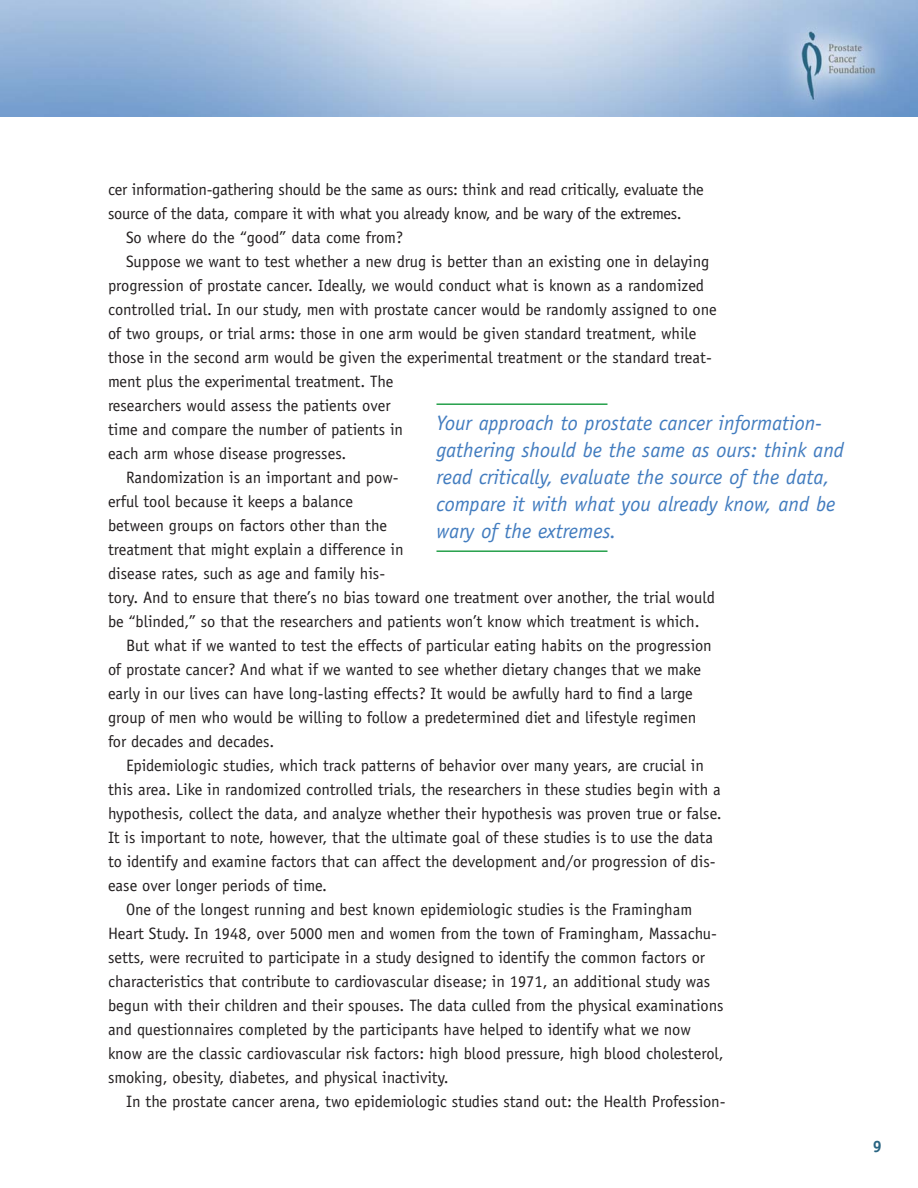
<style>
.page{position:relative;width:918px;height:1188px;background:#fff}
.page>*{position:absolute;margin:0;border:0;box-sizing:border-box;transform-origin:0 0}
.t1{font:italic 21px/27px "Officina Sans";color:#427cbf}
.t2{font:16.5px "Officina Sans";color:#231f20}
.t3{font:700 16.5px "Officina Sans";color:#296482}
</style>
<div class="page">
<img style="left:0;top:0;width:918px;height:116px">
<hr style="left:436px;top:403px;width:172px;height:2px;background:#25a04a">
<hr style="left:436px;top:550px;width:172px;height:2px;background:#25a04a">
<p class="t2" style="left:108px;top:183px;width:597px">cer information-gathering should be the same as ours: think and read critically, evaluate the</p>
<p class="t2" style="left:108px;top:207px;width:575px">source of the data, compare it with what you already know, and be wary of the extremes.</p>
<p class="t2" style="left:126px;top:231px;width:279px">So where do the “good” data come from?</p>
<p class="t2" style="left:126px;top:255px;width:585px">Suppose we want to test whether a new drug is better than an existing one in delaying</p>
<p class="t2" style="left:108px;top:279px;width:598px">progression of prostate cancer. Ideally, we would conduct what is known as a randomized</p>
<p class="t2" style="left:108px;top:303px;width:610px">controlled trial. In our study, men with prostate cancer would be randomly assigned to one</p>
<p class="t2" style="left:108px;top:327px;width:590px">of two groups, or trial arms: those in one arm would be given standard treatment, while</p>
<p class="t2" style="left:108px;top:351px;width:605px">those in the second arm would be given the experimental treatment or the standard treat-</p>
<p class="t2" style="left:108px;top:375px;width:287px">ment plus the experimental treatment. The</p>
<p class="t2" style="left:108px;top:399px;width:284px">researchers would assess the patients over</p>
<p class="t2" style="left:108px;top:423px;width:297px">time and compare the number of patients in</p>
<p class="t2" style="left:108px;top:447px;width:240px">each arm whose disease progresses.</p>
<p class="t2" style="left:126px;top:471px;width:274px">Randomization is an important and pow-</p>
<p class="t2" style="left:108px;top:495px;width:247px">erful tool because it keeps a balance</p>
<p class="t2" style="left:108px;top:519px;width:281px">between groups on factors other than the</p>
<p class="t2" style="left:108px;top:543px;width:297px">treatment that might explain a difference in</p>
<p class="t2" style="left:108px;top:567px;width:279px">disease rates, such as age and family his-</p>
<p class="t2" style="left:108px;top:591px;width:608px">tory. And to ensure that there’s no bias toward one treatment over another, the trial would</p>
<p class="t2" style="left:108px;top:615px;width:593px">be “blinded,” so that the researchers and patients won’t know which treatment is which.</p>
<p class="t2" style="left:126px;top:639px;width:587px">But what if we wanted to test the effects of particular eating habits on the progression</p>
<p class="t2" style="left:108px;top:663px;width:595px">of prostate cancer? And what if we wanted to see whether dietary changes that we make</p>
<p class="t2" style="left:108px;top:687px;width:586px">early in our lives can have long-lasting effects? It would be awfully hard to find a large</p>
<p class="t2" style="left:108px;top:711px;width:590px">group of men who would be willing to follow a predetermined diet and lifestyle regimen</p>
<p class="t2" style="left:108px;top:735px;width:168px">for decades and decades.</p>
<p class="t2" style="left:126px;top:759px;width:579px">Epidemiologic studies, which track patterns of behavior over many years, are crucial in</p>
<p class="t2" style="left:108px;top:783px;width:614px">this area. Like in randomized controlled trials, the researchers in these studies begin with a</p>
<p class="t2" style="left:108px;top:807px;width:615px">hypothesis, collect the data, and analyze whether their hypothesis was proven true or false.</p>
<p class="t2" style="left:108px;top:831px;width:607px">It is important to note, however, that the ultimate goal of these studies is to use the data</p>
<p class="t2" style="left:108px;top:855px;width:609px">to identify and examine factors that can affect the development and/or progression of dis-</p>
<p class="t2" style="left:108px;top:879px;width:221px">ease over longer periods of time.</p>
<p class="t2" style="left:126px;top:903px;width:568px">One of the longest running and best known epidemiologic studies is the Framingham</p>
<p class="t2" style="left:108px;top:927px;width:611px">Heart Study. In 1948, over 5000 men and women from the town of Framingham, Massachu-</p>
<p class="t2" style="left:108px;top:951px;width:599px">setts, were recruited to participate in a study designed to identify the common factors or</p>
<p class="t2" style="left:108px;top:975px;width:604px">characteristics that contribute to cardiovascular disease; in 1971, an additional study was</p>
<p class="t2" style="left:108px;top:999px;width:617px">begun with their children and their spouses. The data culled from the physical examinations</p>
<p class="t2" style="left:108px;top:1023px;width:584px">and questionnaires completed by the participants have helped to identify what we now</p>
<p class="t2" style="left:108px;top:1047px;width:617px">know are the classic cardiovascular risk factors: high blood pressure, high blood cholesterol,</p>
<p class="t2" style="left:108px;top:1071px;width:342px">smoking, obesity, diabetes, and physical inactivity.</p>
<p class="t2" style="left:126px;top:1095px;width:601px">In the prostate cancer arena, two epidemiologic studies stand out: the Health Profession-</p>
<p class="t1" style="left:436px;top:412px;width:409px">Your approach to prostate cancer information&shy;gathering should be the same as ours: think and read critically, evaluate the source of the data, compare it with what you already know, and be wary of the extremes.</p>
<p class="t3" style="left:873px;top:1140px;width:11px">9</p>
</div>
